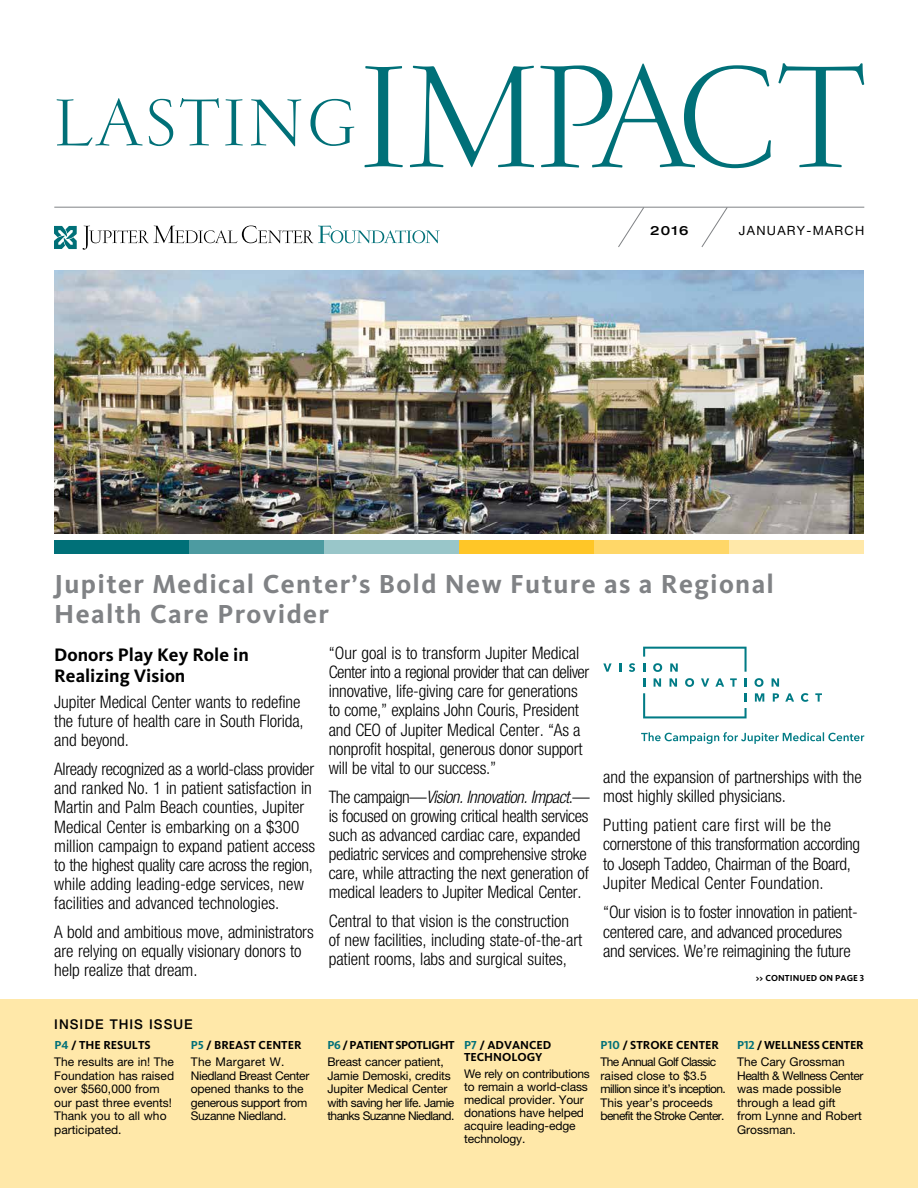
<style>
.page{position:relative;width:918px;height:1188px;background:#fff}
.page>*{position:absolute;margin:0;border:0;box-sizing:border-box;transform-origin:0 0}
.t1{font:300 72px "Garamond FB Display";letter-spacing:.05em;color:#007078}
.t2{font:700 27px/30px "Kievit OT";letter-spacing:.05em;color:#808285}
.t3{font:700 18.75px/21px "Kievit OT";color:#000}
.t4{font:300 condensed 17.25px/19.2px "Helvetica Neue LT Std";letter-spacing:-.005em;color:#000}
.t5{font:500 13.5px "Helvetica Neue LT Std";letter-spacing:.075em;color:#000}
.t6{font:12.75px "Helvetica Neue LT Std";letter-spacing:.1em;color:#000}
.t7{font:500 expanded 12.75px "Helvetica Neue LT Std";color:#000}
.t8{font:12px/13.5px "Helvetica Neue LT Std";letter-spacing:-.01em;color:#000}
.t9{font:12px/13.5px "Helvetica Neue LT Std";letter-spacing:-.05em;color:#000}
.t10{font:12px/13.5px "Helvetica Neue LT Std";letter-spacing:-.03em;color:#000}
.t11{font:700 12px/12px "Kievit OT";color:#000}
.t12{font:700 12px "Kievit OT";letter-spacing:-.04em;color:#000}
.t13{font:700 12px "Kievit OT";letter-spacing:-.02em;color:#000}
.t14{font:700 9px "Kievit OT";letter-spacing:.01em;color:#000}
.s1{font-size:157.5px}
.s2{font-style:italic}
.s3{color:#007078}
</style>
<div class="page">
<hr style="left:54px;top:207px;width:810px;height:1px;background:#808285">
<svg style="left:617px;top:206px;width:28px;height:41px"></svg>
<svg style="left:701px;top:206px;width:27px;height:41px"></svg>
<svg style="left:83px;top:226px;width:357px;height:24px"></svg>
<svg style="left:54px;top:226px;width:23px;height:23px"></svg>
<div style="left:0;top:999px;width:918px;height:189px;background:#ffe8a9"></div>
<div style="left:54px;top:540px;width:135px;height:14px;background:#007078"></div>
<div style="left:189px;top:540px;width:135px;height:14px;background:#4d9ba1"></div>
<div style="left:324px;top:540px;width:135px;height:14px;background:#99c6c9"></div>
<div style="left:459px;top:540px;width:135px;height:14px;background:#ffc627"></div>
<div style="left:594px;top:540px;width:135px;height:14px;background:#ffd768"></div>
<div style="left:729px;top:540px;width:135px;height:14px;background:#ffe8a9"></div>
<img style="left:54px;top:270px;width:810px;height:263px">
<svg style="left:603px;top:663px;width:9px;height:9px"></svg>
<svg style="left:619px;top:663px;width:2px;height:9px"></svg>
<svg style="left:629px;top:663px;width:6px;height:9px"></svg>
<svg style="left:643px;top:647px;width:104px;height:25px"></svg>
<svg style="left:643px;top:693px;width:104px;height:25px"></svg>
<svg style="left:755px;top:693px;width:9px;height:9px"></svg>
<svg style="left:773px;top:693px;width:6px;height:9px"></svg>
<svg style="left:785px;top:693px;width:9px;height:9px"></svg>
<svg style="left:801px;top:693px;width:8px;height:9px"></svg>
<svg style="left:815px;top:693px;width:7px;height:9px"></svg>
<svg style="left:643px;top:678px;width:2px;height:9px"></svg>
<svg style="left:654px;top:678px;width:7px;height:9px"></svg>
<svg style="left:670px;top:678px;width:7px;height:9px"></svg>
<svg style="left:685px;top:678px;width:9px;height:9px"></svg>
<svg style="left:701px;top:678px;width:8px;height:9px"></svg>
<svg style="left:715px;top:678px;width:9px;height:9px"></svg>
<svg style="left:730px;top:678px;width:7px;height:9px"></svg>
<svg style="left:744px;top:678px;width:2px;height:9px"></svg>
<svg style="left:755px;top:678px;width:8px;height:9px"></svg>
<svg style="left:772px;top:678px;width:7px;height:9px"></svg>
<svg style="left:641px;top:732px;width:223px;height:12px"></svg>
<h1 class="t1" style="left:54px;top:89px;width:811px">LASTING<span class="s1">IMPACT</span></h1>
<p class="t7" style="left:650px;top:222px;width:40px">2016</p>
<p class="t6" style="left:739px;top:223px;width:127px">January-March</p>
<h2 class="t2" style="left:54px;top:569px;width:721px">Jupiter Medical Center’s Bold New Future as a Regional<br>Health Care Provider</h2>
<p class="t3" style="left:54px;top:644px;width:196px">Donors Play Key Role in<br>Realizing Vision</p>
<p class="t4" style="left:54px;top:692px;width:251px">Jupiter Medical Center wants to redefine the future of health care in South Florida, and beyond.</p>
<p class="t4" style="left:54px;top:759px;width:262px">Already recognized as a world-class provider and ranked No. 1 in patient satisfaction in Martin and Palm Beach counties, Jupiter Medical Center is embarking on a $300 million campaign to expand patient access to the highest quality care across the region, while adding leading-edge services, new facilities and advanced technologies.</p>
<p class="t4" style="left:54px;top:922px;width:261px">A bold and ambitious move, administrators are relying on equally visionary donors to help realize that dream.</p>
<p class="t4" style="left:329px;top:643px;width:262px">“Our goal is to transform Jupiter Medical Center into a regional provider that can deliver innovative, life-giving care for generations to come,” explains John Couris, President and CEO of Jupiter Medical Center. “As a nonprofit hospital, generous donor support will be vital to our success.”</p>
<p class="t4" style="left:329px;top:787px;width:263px">The campaign—<span class="s2">Vision. Innovation. Impact</span>.— is focused on growing critical health services such as advanced cardiac care, expanded pediatric services and comprehensive stroke care, while attracting the next generation of medical leaders to Jupiter Medical Center.</p>
<p class="t4" style="left:329px;top:911px;width:255px">Central to that vision is the construction of new facilities, including state-of-the-art patient rooms, labs and surgical suites,</p>
<p class="t4" style="left:603px;top:767px;width:260px">and the expansion of partnerships with the most highly skilled physicians.</p>
<p class="t4" style="left:603px;top:815px;width:258px">Putting patient care first will be the cornerstone of this transformation according to Joseph Taddeo, Chairman of the Board, Jupiter Medical Center Foundation.</p>
<p class="t4" style="left:603px;top:902px;width:256px">“Our vision is to foster innovation in patient&shy;centered care, and advanced procedures and services. We’re reimagining the future</p>
<p class="t14" style="left:756px;top:973px;width:110px">&gt;&gt; CONTin ued on PAGE 3</p>
<p class="t5" style="left:54px;top:1016px;width:140px">INSIDE THIS ISSUE</p>
<p class="t11" style="left:54px;top:1038px;width:98px"><span class="s3">P4</span> / THE RESU LTS</p>
<p class="t8" style="left:54px;top:1055px;width:121px">The results are in! The<br>Foundation has raised over $560,000 from our past three events!<br>Thank you to all who participated.</p>
<p class="t11" style="left:191px;top:1038px;width:112px"><span class="s3">P5</span> / BREAST CENTER</p>
<p class="t10" style="left:191px;top:1055px;width:120px">The Margaret W.<br>Niedland Breast Center opened thanks to the generous support from<br>Suzanne Niedland.</p>
<p class="t12" style="left:328px;top:1037px;width:129px"><span class="s3">P6</span> / PATIE NT SPOTLI GHT</p>
<p class="t8" style="left:327px;top:1055px;width:128px">Breast cancer patient,<br>Jamie Demoski, credits<br>Jupiter Medical Center with saving her life. Jamie thanks Suzanne Niedland.</p>
<p class="t11" style="left:464px;top:1038px;width:89px"><span class="s3">P7</span> / ADVANCED<br>TECHNOLOGY</p>
<p class="t8" style="left:464px;top:1067px;width:127px">We rely on contributions to remain a world-class medical provider. Your donations have helped acquire leading-edge technology.</p>
<p class="t11" style="left:601px;top:1038px;width:120px"><span class="s3">P10</span> / STROKE CENTER</p>
<p class="t9" style="left:601px;top:1055px;width:127px">The Annual Golf Classic raised close to $3.5 million since it’s inception.<br>This year’s proceeds benefit the Stroke Center.</p>
<p class="t13" style="left:737px;top:1037px;width:128px"><span class="s3">P12</span> / WELLNESS CENTER</p>
<p class="t8" style="left:737px;top:1055px;width:128px">The Cary Grossman<br>Health &amp; Wellness Center was made possible through a lead gift from Lynne and Robert<br>Grossman.</p>
</div>
